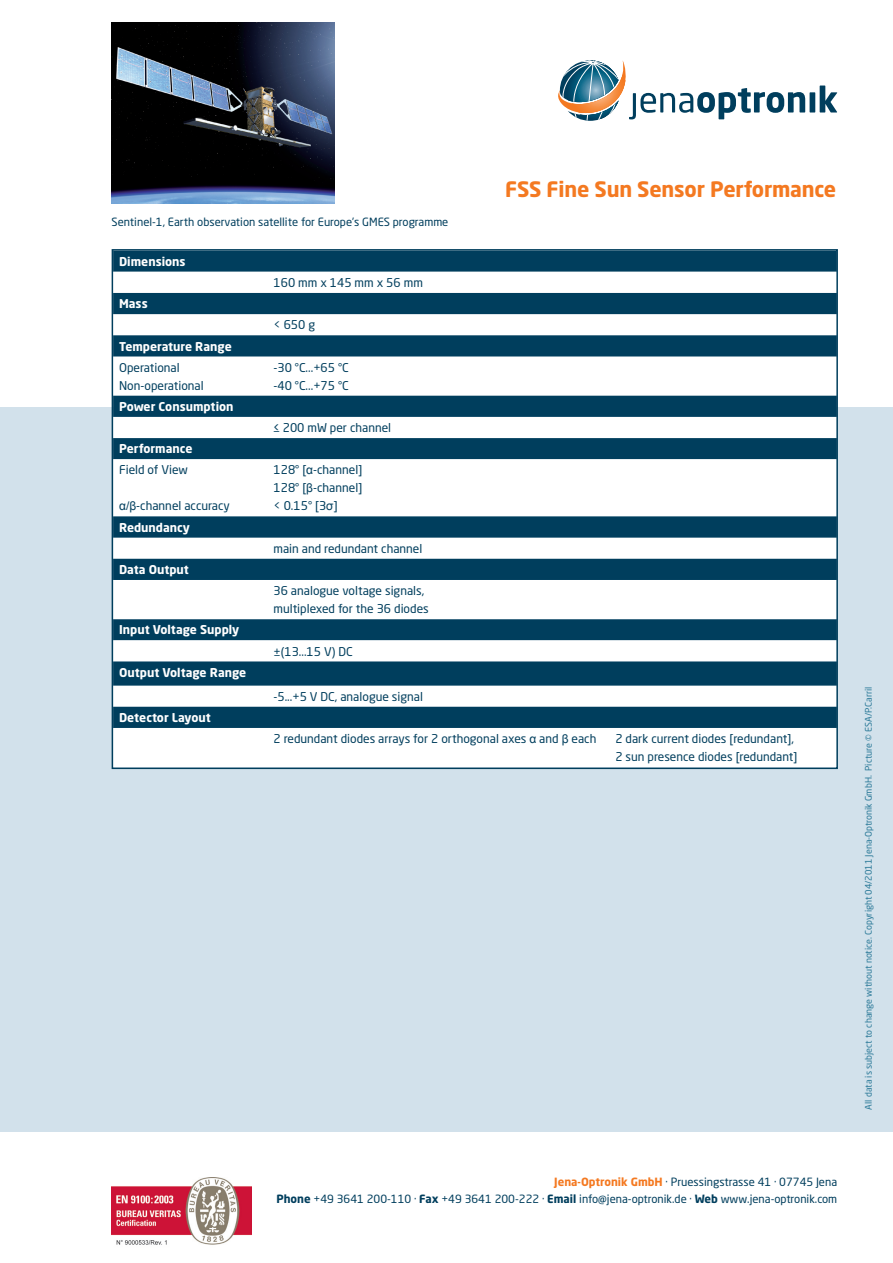
<style>
.page{position:relative;width:893px;height:1263px;background:#fff}
.page>*{position:absolute;margin:0;border:0;box-sizing:border-box;transform-origin:0 0}
.t1{font:700 21px "Neo Sans Std";letter-spacing:-.01em;color:#f47921}
.t2{font:12px "Neo Sans Std";color:#003e5d}
.t3{font:700 12px "Neo Sans Std";color:#fff}
.t4{font:11.25px "Neo Sans Std";color:#003e5d}
.t5{font:9px "Neo Sans Std";color:#2a7998}
.s1{font-family:"Arial"}
.s2{font-weight:700;color:#f47921}
.s3{font-weight:700}
</style>
<div class="page">
<div style="left:0;top:408px;width:893px;height:724px;background:#d2e1eb"></div>
<div style="left:810px;top:92px;width:5px;height:20px;background:#003e5d"></div>
<svg style="left:820px;top:86px;width:17px;height:26px"></svg>
<svg style="left:558px;top:60px;width:247px;height:61px"></svg>
<img style="left:111px;top:1178px;width:140px;height:67px">
<div style="left:115px;top:252px;width:720px;height:20px;background:#003e5d"></div>
<div style="left:115px;top:292px;width:720px;height:474px;background:#fff"></div>
<svg style="left:115px;top:293px;width:720px;height:435px;background:#8da9b7"></svg>
<img style="left:112px;top:23px;width:223px;height:181px">
<p class="t4" style="left:112px;top:215px;width:338px">Sentinel-1, Earth observation satellite for Europe’s GMES programme</p>
<p class="t3" style="left:119px;top:254px;width:68px">Dimensions</p>
<p class="t3" style="left:119px;top:296px;width:30px">Mass</p>
<p class="t3" style="left:119px;top:338px;width:114px">Temperature Range</p>
<p class="t2" style="left:119px;top:360px;width:62px">Operational</p>
<p class="t2" style="left:119px;top:378px;width:86px">Non-operational</p>
<p class="t3" style="left:119px;top:399px;width:116px">Power Consumption</p>
<p class="t3" style="left:119px;top:441px;width:75px">Performance</p>
<p class="t2" style="left:119px;top:463px;width:70px">Field of View</p>
<p class="t2" style="left:119px;top:499px;width:112px"><span class="s1">α/β</span>-channel accuracy</p>
<p class="t3" style="left:119px;top:519px;width:72px">Redundancy</p>
<p class="t3" style="left:119px;top:562px;width:71px">Data Output</p>
<p class="t3" style="left:119px;top:622px;width:122px">Input Voltage Supply</p>
<p class="t3" style="left:119px;top:664px;width:129px">Output Voltage Range</p>
<p class="t3" style="left:119px;top:710px;width:93px">Detector Layout</p>
<p class="t2" style="left:273px;top:275px;width:151px">160 mm x 145 mm x 56 mm</p>
<p class="t2" style="left:273px;top:318px;width:43px">&lt; 650 g</p>
<p class="t2" style="left:273px;top:360px;width:77px">-30 °C...+65 °C</p>
<p class="t2" style="left:273px;top:378px;width:77px">-40 °C...+75 °C</p>
<p class="t2" style="left:273px;top:420px;width:119px">≤ 200 mW per channel</p>
<p class="t2" style="left:273px;top:463px;width:90px">128° [<span class="s1">α</span>-channel]</p>
<p class="t2" style="left:273px;top:481px;width:90px">128° [<span class="s1">β</span>-channel]</p>
<p class="t2" style="left:273px;top:499px;width:66px">&lt; 0.15° [3<span class="s1">σ</span>]</p>
<p class="t2" style="left:273px;top:541px;width:150px">main and redundant channel</p>
<p class="t2" style="left:273px;top:583px;width:152px">36 analogue voltage signals,</p>
<p class="t2" style="left:273px;top:601px;width:157px">multiplexed for the 36 diodes</p>
<p class="t2" style="left:273px;top:644px;width:81px">±(13...15 V) DC</p>
<p class="t2" style="left:273px;top:689px;width:151px">-5...+5 V DC, analogue signal</p>
<p class="t1" style="left:505px;top:176px;width:333px">FSS Fine Sun Sensor Performance</p>
<p class="t2" style="left:273px;top:731px;width:324px">2 redundant diodes arrays for 2 orthogonal axes <span class="s1">α</span> and <span class="s1">β</span> each</p>
<p class="t2" style="left:615px;top:731px;width:180px">2 dark current diodes [redundant],</p>
<p class="t2" style="left:615px;top:749px;width:184px">2 sun presence diodes [redundant]</p>
<p class="t4" style="left:554px;top:1175px;width:284px"><span class="s2">Jena-Optronik GmbH</span> · Pruessingstrasse 41 · 07745 Jena</p>
<p class="t4" style="left:276px;top:1191px;width:562px"><span class="s3">Phone</span> +49 3641 200-110 · <span class="s3">Fax</span> +49 3641 200-222 · <span class="s3">Email</span> info@jena-optronik.de · <span class="s3">Web</span> www.jena-optronik.com</p>
<p class="t5" style="left:863px;top:1109px;width:424px;rotate:-90deg">All data is subject to change without notice. Copyright 04/2011 Jena-Optronik GmbH. Picture © ESA/P.Carril</p>
</div>
